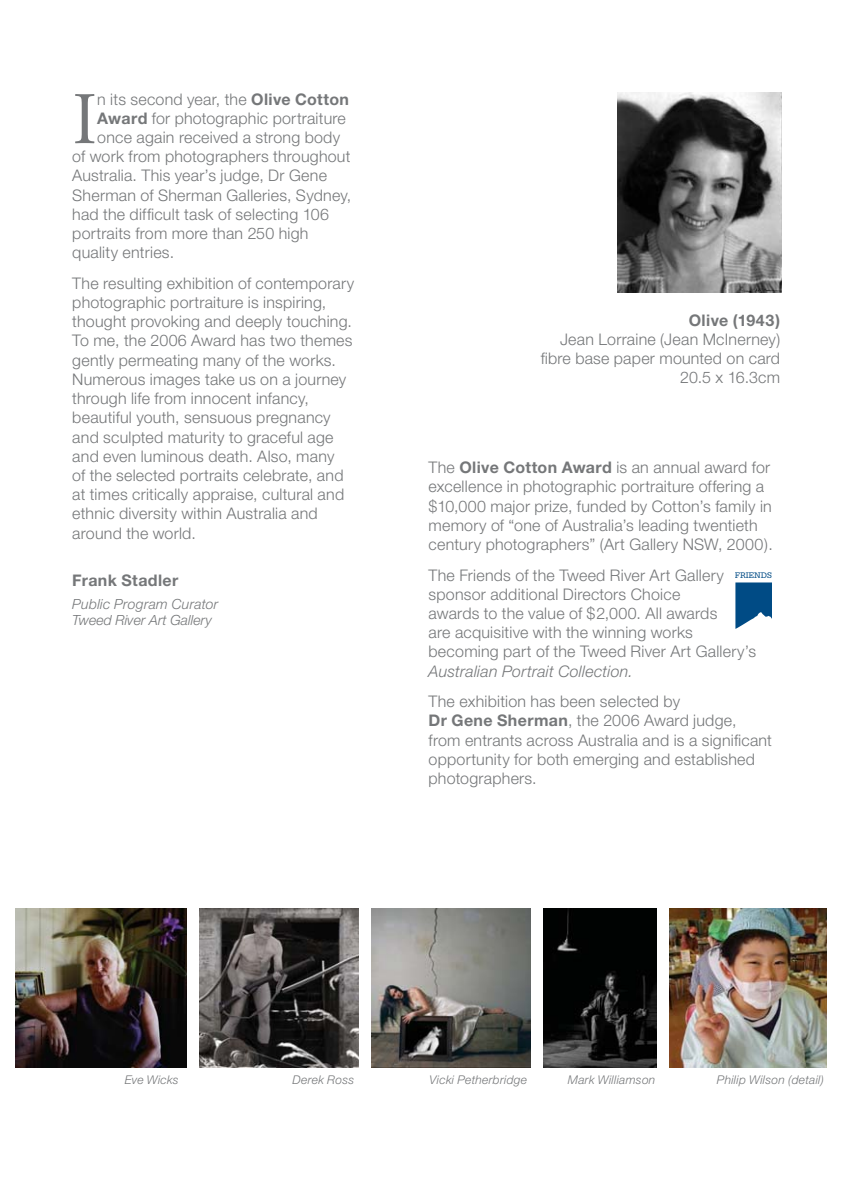
<style>
.page{position:relative;width:842px;height:1191px;background:#fff}
.page>*{position:absolute;margin:0;border:0;box-sizing:border-box;transform-origin:0 0}
.t1{font:74px "Adobe Garamond";color:#757779}
.t2{font:300 16px/19.2px "Helvetica Neue";letter-spacing:.015em;color:#757779}
.t3{font:700 16px "Helvetica Neue";letter-spacing:.025em;color:#757779}
.t4{font:italic 300 14px/16.8px "Helvetica Neue";letter-spacing:.005em;color:#757779}
.t5{font:italic 300 12px "Helvetica Neue";letter-spacing:.025em;color:#757779}
.s1{font-weight:700}
.s2{font-style:italic}
</style>
<div class="page">
<img style="left:618px;top:92px;width:163px;height:200px">
<img style="left:15px;top:908px;width:171px;height:159px">
<img style="left:199px;top:908px;width:159px;height:159px">
<img style="left:670px;top:908px;width:156px;height:159px">
<img style="left:544px;top:908px;width:112px;height:159px">
<img style="left:371px;top:908px;width:160px;height:159px">
<svg style="left:735px;top:582px;width:37px;height:47px"></svg>
<p class="t1" style="left:72px;top:90px;width:26px">I</p>
<p class="t2" style="left:97px;top:91px;width:253px">n its second year, the <span class="s1">Olive Cotton</span></p>
<p class="t2" style="left:97px;top:110px;width:250px"><span class="s1">Award</span> for photographic portraiture</p>
<p class="t2" style="left:97px;top:129px;width:244px">once again received a strong body</p>
<p class="t2" style="left:72px;top:148px;width:280px">of work from photographers throughout</p>
<p class="t2" style="left:72px;top:168px;width:256px">Australia. This year’s judge, Dr Gene</p>
<p class="t2" style="left:72px;top:187px;width:281px">Sherman of Sherman Galleries, Sydney,</p>
<p class="t2" style="left:72px;top:206px;width:258px">had the difficult task of selecting 106</p>
<p class="t2" style="left:72px;top:225px;width:238px">portraits from more than 250 high</p>
<p class="t2" style="left:72px;top:244px;width:103px">quality entries.</p>
<p class="t2" style="left:72px;top:275px;width:284px">The resulting exhibition of contemporary photographic portraiture is inspiring, thought provoking and deeply touching.<br>To me, the 2006 Award has two themes gently permeating many of the works.<br>Numerous images take us on a journey through life from innocent infancy, beautiful youth, sensuous pregnancy and sculpted maturity to graceful age and even luminous death. Also, many<br>of the selected portraits celebrate, and at times critically appraise, cultural and ethnic diversity within Australia and around the world.</p>
<p class="t3" style="left:72px;top:574px;width:108px">Frank Stadler</p>
<p class="t4" style="left:72px;top:596px;width:148px">Public Program Curator<br>Tweed River Art Gallery</p>
<p class="t2" style="left:541px;top:312px;width:241px;text-align:right"><span class="s1">Olive (1943)<br></span>Jean Lorraine (Jean McInerney) fibre base paper mounted on card<br>20.5 x 16.3cm</p>
<p class="t2" style="left:428px;top:459px;width:346px">The <span class="s1">Olive Cotton Award</span> is an annual award for excellence in photographic portraiture offering a $10,000 major prize, funded by Cotton’s family in memory of “one of Australia’s leading twentieth century photographers” (Art Gallery NSW, 2000).</p>
<p class="t2" style="left:428px;top:567px;width:329px">The Friends of the Tweed River Art Gallery sponsor additional Directors Choice<br>awards to the value of $2,000. All awards<br>are acquisitive with the winning works becoming part of the Tweed River Art Gallery’s <span class="s2">Australian Portrait Collection.</span></p>
<p class="t2" style="left:428px;top:693px;width:345px">The exhibition has been selected by<br><span class="s1">Dr Gene Sherman</span>, the 2006 Award judge, from entrants across Australia and is a significant opportunity for both emerging and established photographers.</p>
<p class="t5" style="left:125px;top:1075px;width:55px">Eve Wicks</p>
<p class="t5" style="left:293px;top:1075px;width:63px">Derek Ross</p>
<p class="t5" style="left:430px;top:1075px;width:99px">Vicki Petherbridge</p>
<p class="t5" style="left:568px;top:1075px;width:89px">Mark Williamson</p>
<p class="t5" style="left:717px;top:1075px;width:109px">Philip Wilson (detail)</p>
</div>
